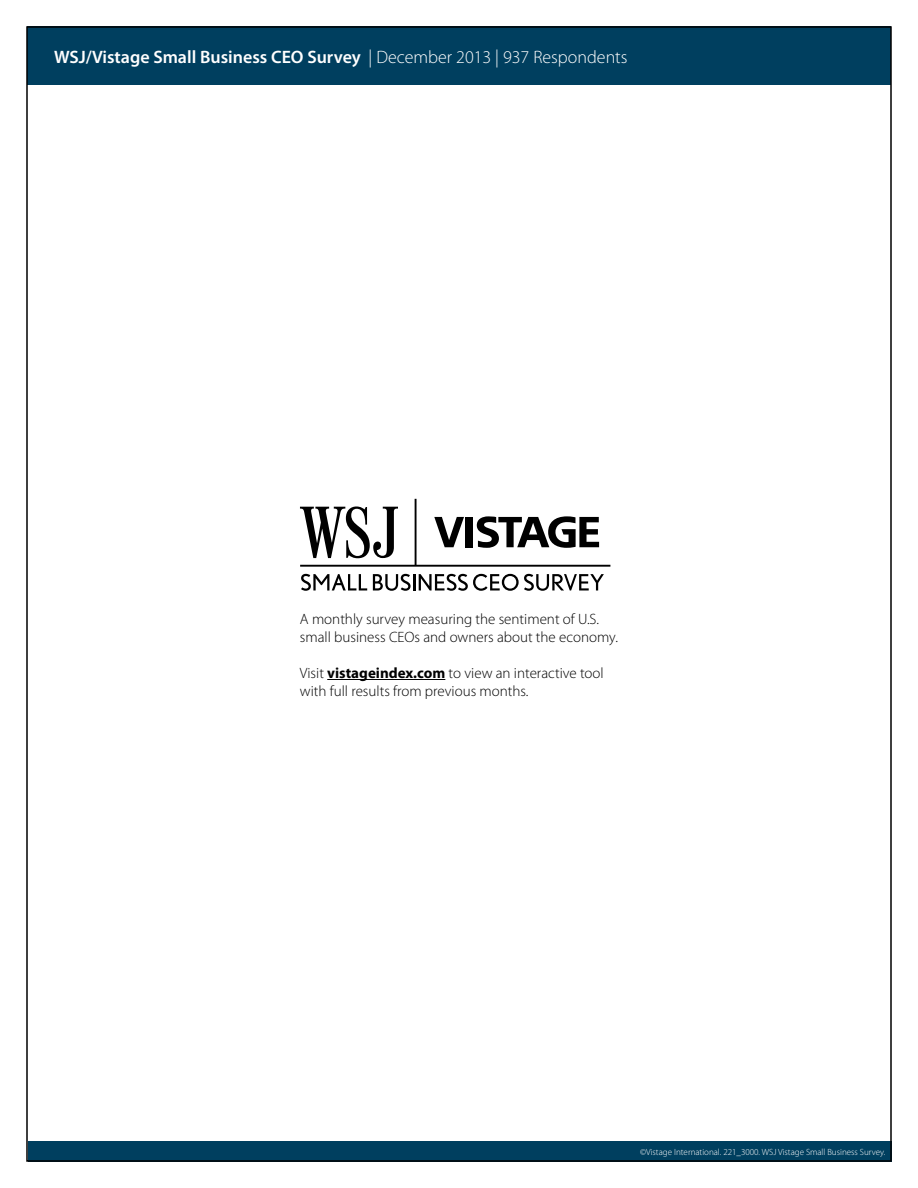
<style>
.page{position:relative;width:918px;height:1188px;background:#fff}
.page>*{position:absolute;margin:0;border:0;box-sizing:border-box;transform-origin:0 0}
.t1{font:600 18px "Myriad Pro";color:#fff}
.t2{font:300 15px/18px "Myriad Pro";color:#000}
.t3{font:300 9px "Myriad Pro";color:#fff}
.s1{font-weight:300}
.s2{font-weight:700}
</style>
<div class="page">
<div style="left:27px;top:26px;width:864px;height:59px;background:#003f5f"></div>
<div style="left:28px;top:1141px;width:864px;height:21px;background:#003f5f"></div>
<svg style="left:301px;top:574px;width:66px;height:17px"></svg>
<svg style="left:373px;top:574px;width:231px;height:17px"></svg>
<hr style="left:300px;top:565px;width:310px;height:2px;background:#000">
<svg style="left:300px;top:506px;width:98px;height:52px"></svg>
<hr style="left:415px;top:499px;width:2px;height:67px;background:#000">
<svg style="left:434px;top:517px;width:30px;height:30px"></svg>
<div style="left:466px;top:517px;width:7px;height:30px;background:#000"></div>
<svg style="left:477px;top:516px;width:122px;height:32px"></svg>
<hr style="left:327px;top:679px;width:118px;height:1px;background:#000">
<p class="t1" style="left:54px;top:45px;width:575px">WSJ/Vistage Small Business CEO Survey <span class="s1">| December 2013 | 937 Respondents</span></p>
<p class="t2" style="left:300px;top:610px;width:320px">A monthly survey measuring the sentiment of U.S. small business CEOs and owners about the economy.</p>
<p class="t2" style="left:300px;top:664px;width:305px">Visit <span class="s2">vistageindex.com</span> to view an interactive tool with full results from previous months.</p>
<p class="t3" style="left:640px;top:1147px;width:247px">©Vistage International. 221_3000. WSJ Vistage Small Business Survey.</p>
</div>
